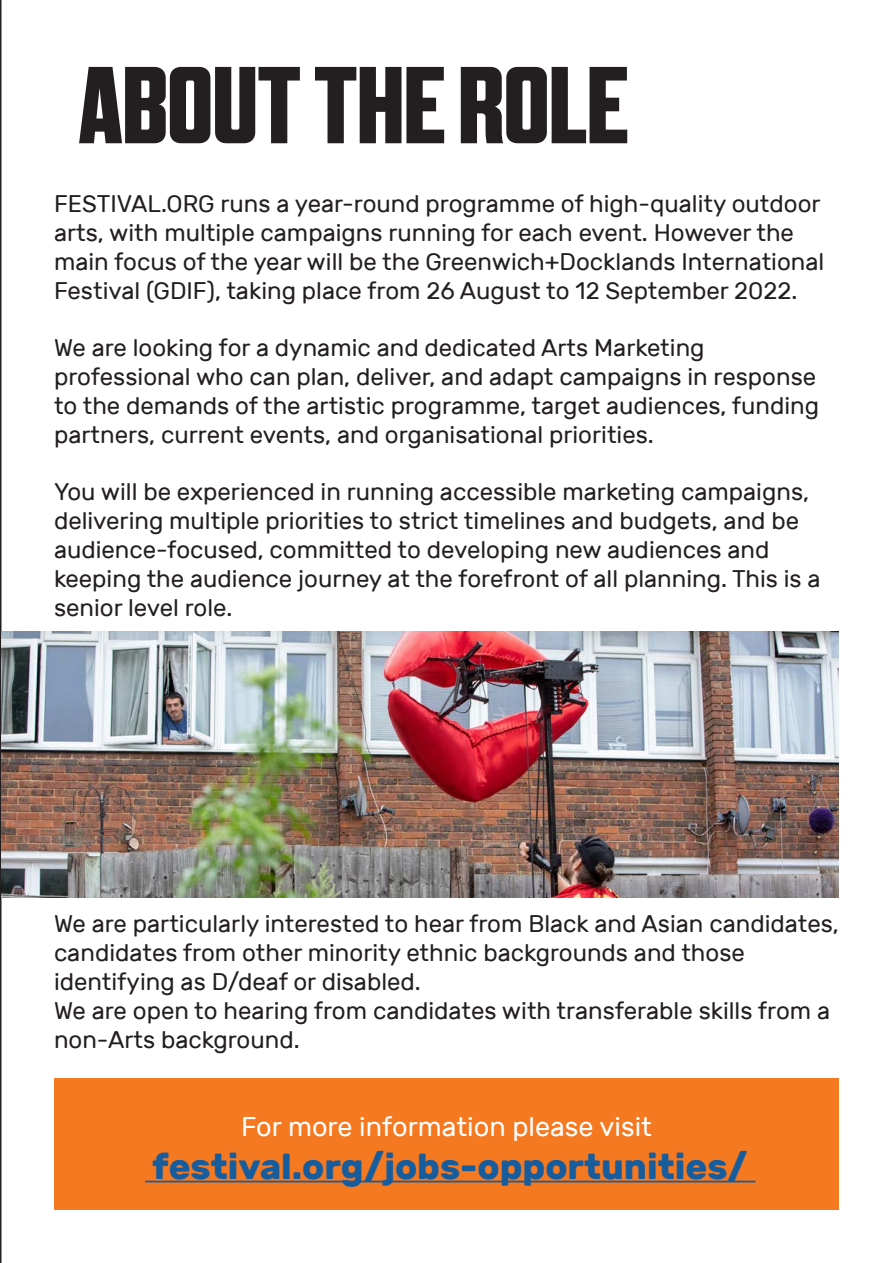
<style>
.page{position:relative;width:893px;height:1263px;background:#fff}
.page>*{position:absolute;margin:0;border:0;box-sizing:border-box;transform-origin:0 0}
.t1{font:700 109.05px "A2 Beckett";color:#231f20}
.t2{font:700 36px "Rubik";color:#175d9e}
.t3{font:27px "Rubik";color:#fff}
.t4{font:24px/28.8px "Rubik";color:#231f20}
</style>
<div class="page">
<svg style="left:0;top:0;width:2px;height:1263px;background:#585455"></svg>
<div style="left:54px;top:1078px;width:785px;height:132px;background:#f47921"></div>
<hr style="left:145px;top:1181px;width:610px;height:1px;background:#175d9e">
<img style="left:2px;top:631px;width:837px;height:267px">
<p class="t1" style="left:79px;top:37px;width:551px">ABOUT THE ROLE</p>
<p class="t4" style="left:54px;top:190px;width:772px">FESTIVAL.ORG runs a year-round programme of high-quality outdoor arts, with multiple campaigns running for each event. However the main focus of the year will be the Greenwich+Docklands International Festival (GDIF), taking place from 26 August to 12 September 2022.</p>
<p class="t4" style="left:54px;top:334px;width:767px">We are looking for a dynamic and dedicated Arts Marketing professional who can plan, deliver, and adapt campaigns in response to the demands of the artistic programme, target audiences, funding partners, current events, and organisational priorities.</p>
<p class="t4" style="left:54px;top:478px;width:768px">You will be experienced in running accessible marketing campaigns, delivering multiple priorities to strict timelines and budgets, and be audience-focused, committed to developing new audiences and keeping the audience journey at the forefront of all planning. This is a senior level role.</p>
<p class="t4" style="left:54px;top:910px;width:786px">We are particularly interested to hear from Black and Asian candidates, candidates from other minority ethnic backgrounds and those identifying as D/deaf or disabled.</p>
<p class="t4" style="left:54px;top:996px;width:778px">We are open to hearing from candidates with transferable skills from a non-Arts background.</p>
<p class="t3" style="left:241px;top:1111px;width:412px">For more information please visit</p>
<p class="t2" style="left:152px;top:1145px;width:597px">festival.org/jobs-opportunities/</p>
</div>
